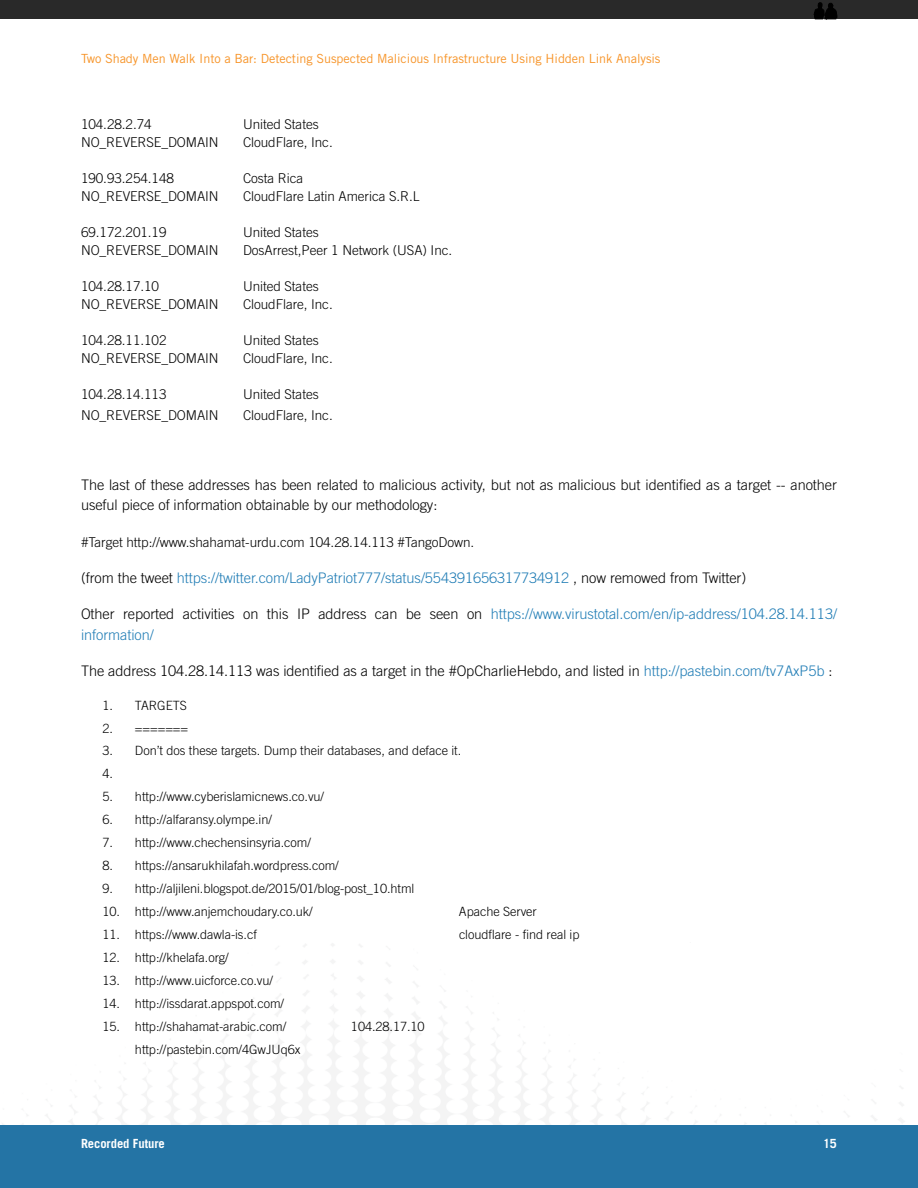
<style>
.page{position:relative;width:918px;height:1188px;background:#fff}
.page>*{position:absolute;margin:0;border:0;box-sizing:border-box;transform-origin:0 0}
.t1{font:300 14.55px/20.2px "Trade Gothic";letter-spacing:-.005em;color:#000}
.t2{font:300 14.55px/20.2px "Trade Gothic";letter-spacing:-.005em;color:#1f7cb5}
.t3{font:300 13.5px "Trade Gothic";letter-spacing:-.005em;color:#000}
.t4{font:300 12.75px/23px "Trade Gothic";letter-spacing:-.005em;color:#000}
.t5{font:12.6px "Trade Gothic";letter-spacing:-.005em;color:#f79428}
.t6{font:700 12.6px "Trade Gothic";letter-spacing:-.005em;color:#fff}
.s1{color:#000}
.s2{color:#1f7cb5}
</style>
<div class="page">
<div style="left:0;top:1125px;width:918px;height:63px;background:#2474a5"></div>
<div style="left:0;top:0;width:918px;height:19px;background:#292929"></div>
<svg style="left:814px;top:3px;width:23px;height:16px"></svg>
<p class="t5" style="left:81px;top:51px;width:581px">Two Shady Men Walk Into a Bar: Detecting Suspected Malicious Infrastructure Using Hidden Link Analysis</p>
<p class="t3" style="left:81px;top:117px;width:72px">104.28.2.74</p>
<p class="t3" style="left:243px;top:117px;width:77px">United States</p>
<p class="t3" style="left:81px;top:135px;width:139px">NO_REVERSE_DOMAIN</p>
<p class="t3" style="left:243px;top:135px;width:91px">CloudFlare, Inc.</p>
<p class="t3" style="left:81px;top:171px;width:94px">190.93.254.148</p>
<p class="t3" style="left:243px;top:171px;width:62px">Costa Rica</p>
<p class="t3" style="left:81px;top:189px;width:139px">NO_REVERSE_DOMAIN</p>
<p class="t3" style="left:243px;top:189px;width:178px">CloudFlare Latin America S.R.L</p>
<p class="t3" style="left:81px;top:225px;width:87px">69.172.201.19</p>
<p class="t3" style="left:243px;top:225px;width:77px">United States</p>
<p class="t3" style="left:81px;top:243px;width:139px">NO_REVERSE_DOMAIN</p>
<p class="t3" style="left:243px;top:243px;width:211px">DosArrest,Peer 1 Network (USA) Inc.</p>
<p class="t3" style="left:81px;top:279px;width:80px">104.28.17.10</p>
<p class="t3" style="left:243px;top:279px;width:77px">United States</p>
<p class="t3" style="left:81px;top:297px;width:139px">NO_REVERSE_DOMAIN</p>
<p class="t3" style="left:243px;top:297px;width:91px">CloudFlare, Inc.</p>
<p class="t3" style="left:81px;top:333px;width:87px">104.28.11.102</p>
<p class="t3" style="left:243px;top:333px;width:77px">United States</p>
<p class="t3" style="left:81px;top:351px;width:139px">NO_REVERSE_DOMAIN</p>
<p class="t3" style="left:243px;top:351px;width:91px">CloudFlare, Inc.</p>
<p class="t3" style="left:81px;top:387px;width:87px">104.28.14.113</p>
<p class="t3" style="left:243px;top:387px;width:77px">United States</p>
<p class="t3" style="left:81px;top:407px;width:139px">NO_REVERSE_DOMAIN</p>
<p class="t3" style="left:243px;top:407px;width:91px">CloudFlare, Inc.</p>
<p class="t1" style="left:81px;top:474px;width:757px">The last of these addresses has been related to malicious activity, but not as malicious but identified as a target -- another useful piece of information obtainable by our methodology:</p>
<p class="t3" style="left:81px;top:534px;width:395px">#Target http://www.shahamat-urdu.com 104.28.14.113 #TangoDown.</p>
<p class="t2" style="left:81px;top:568px;width:667px"><span class="s1">(from the tweet</span> https://twitter.com/LadyPatriot777/status/554391656317734912 <span class="s1">, now remowed from Twitter)</span></p>
<p class="t2" style="left:81px;top:604px;width:758px"><span class="s1">Other reported activities on this IP address can be seen on</span> https://www.virustotal.com/en/ip-address/104.28.14.113/ information/</p>
<p class="t1" style="left:81px;top:661px;width:753px">The address 104.28.14.113 was identified as a target in the #OpCharlieHebdo, and listed in <span class="s2">http://pastebin.com/tv7AxP5b</span> :</p>
<p class="t4" style="left:103px;top:693px;width:86px">1. TARGETS</p>
<p class="t4" style="left:103px;top:716px;width:87px">2. =======</p>
<p class="t4" style="left:103px;top:739px;width:360px">3. Don’t dos these targets. Dump their databases, and deface it.<br>4.</p>
<p class="t4" style="left:103px;top:785px;width:223px">5. http://www.cyberislamicnews.co.vu/</p>
<p class="t4" style="left:103px;top:808px;width:171px">6. http://alfaransy.olympe.in/</p>
<p class="t4" style="left:103px;top:831px;width:210px">7. http://www.chechensinsyria.com/</p>
<p class="t4" style="left:103px;top:854px;width:238px">8. https://ansarukhilafah.wordpress.com/</p>
<p class="t4" style="left:103px;top:877px;width:313px">9. http://aljileni.blogspot.de/2015/01/blog-post_10.html</p>
<p class="t4" style="left:103px;top:900px;width:212px">10. http://www.anjemchoudary.co.uk/</p>
<p class="t4" style="left:459px;top:900px;width:79px">Apache Server</p>
<p class="t4" style="left:103px;top:923px;width:156px">11. https://www.dawla-is.cf</p>
<p class="t4" style="left:459px;top:923px;width:122px">cloudflare - find real ip</p>
<p class="t4" style="left:103px;top:946px;width:128px">12. http://khelafa.org/</p>
<p class="t4" style="left:103px;top:969px;width:172px">13. http://www.uicforce.co.vu/</p>
<p class="t4" style="left:103px;top:991px;width:183px">14. http://issdarat.appspot.com/</p>
<p class="t4" style="left:103px;top:1014px;width:185px">15. http://shahamat-arabic.com/</p>
<p class="t4" style="left:351px;top:1014px;width:75px">104.28.17.10</p>
<p class="t4" style="left:135px;top:1037px;width:167px">http://pastebin.com/4GwJUq6x</p>
<p class="t6" style="left:81px;top:1136px;width:85px">Recorded Future</p>
<p class="t6" style="left:823px;top:1136px;width:15px">15</p>
</div>
